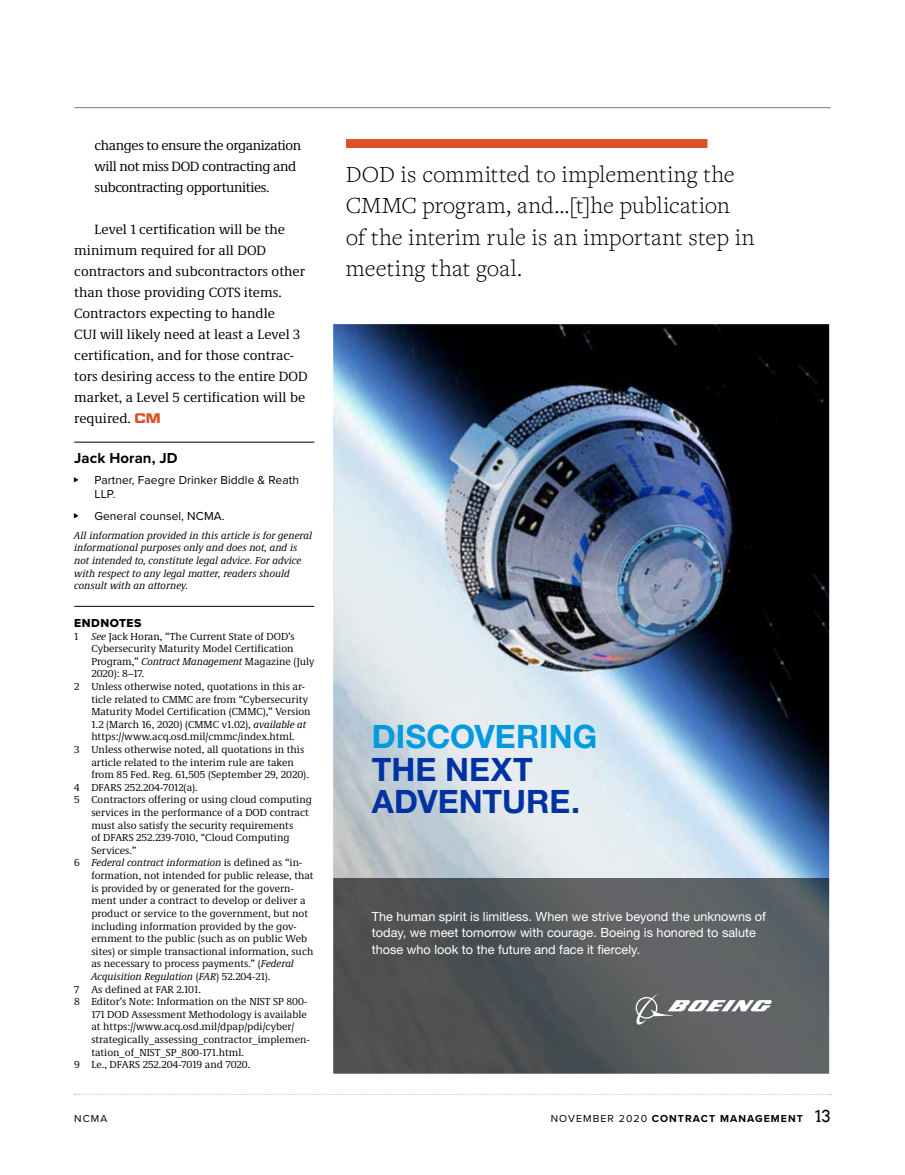
<style>
.page{position:relative;width:905px;height:1175px;background:#fff}
.page>*{position:absolute;margin:0;border:0;box-sizing:border-box;transform-origin:0 0}
.t1{font:700 32.25px/32.2px "Helvetica Neue LT Std";color:#0033a1}
.t2{font:700 32.25px "Helvetica Neue LT Std";color:#009ade}
.t3{font:300 24px/31.5px "Freight Text Pro";letter-spacing:.01em;color:#000}
.t4{font:700 15px "Proxima Nova";letter-spacing:.005em;color:#000}
.t5{font:13.8px/21px "Demos Next Pro";color:#000}
.t6{font:13.8px/21px "Demos Next Pro";letter-spacing:-.03em;color:#000}
.t7{font:12.75px/17px "Helvetica Neue LT Std";color:#fff}
.t8{font:12px/14.4px "Proxima Nova";letter-spacing:.005em;color:#000}
.t9{font:12px "Proxima Nova Extrabld";letter-spacing:.035em;color:#000}
.t10{font:10.5px "Demos Next Pro";color:#000}
.t11{font:italic 10.5px/12.6px "Demos Next Pro";letter-spacing:.005em;color:#000}
.t12{font:700 10.5px "Proxima Nova";letter-spacing:.1em;color:#000}
.t13{font:10.5px "Proxima Nova";color:#000}
.s1{font-family:"Geom Graphic";font-weight:700;color:#db5225}
.s2{font-style:italic}
.s3{font-style:normal}
.s4{font-weight:400}
.s5{font-family:"Arvo";font-weight:400;font-size:16.5px}
</style>
<div class="page">
<svg style="left:75px;top:1094px;width:756px;height:1px"></svg>
<hr style="left:74px;top:107px;width:756px;height:1px;background:#77787b">
<hr style="left:74px;top:606px;width:240px;height:1px;background:#000">
<hr style="left:74px;top:442px;width:240px;height:1px;background:#000">
<div style="left:346px;top:139px;width:361px;height:9px;background:#db5225"></div>
<img style="left:335px;top:325px;width:492px;height:553px">
<svg style="left:335px;top:878px;width:492px;height:194px;background:#55585a"></svg>
<svg style="left:635px;top:993px;width:136px;height:32px"></svg>
<h3 class="t6" style="left:94px;top:134px;width:208px">changes to ensure the organization will not miss DOD contracting and subcontracting opportunities.</h3>
<p class="t5" style="left:74px;top:218px;width:235px;text-indent:20px">Level 1 certification will be the minimum required for all DOD contractors and subcontractors other than those providing COTS items.<br>Contractors expecting to handle<br>CUI will likely need at least a Level 3 certification, and for those contrac&shy;tors desiring access to the entire DOD market, a Level 5 certification will be required. <span class="s1">CM</span></p>
<h3 class="t4" style="left:74px;top:446px;width:105px">Jack Horan, JD</h3>
<p class="t8" style="left:94px;top:472px;width:206px">Partner, Faegre Drinker Biddle &amp; Reath<br>LLP.</p>
<p class="t8" style="left:94px;top:508px;width:131px">General counsel, NCMA.</p>
<p class="t11" style="left:74px;top:528px;width:239px">All information provided in this article is for general informational purposes only and does not, and is not intended to, constitute legal advice. For advice with respect to any legal matter, readers should consult with an attorney.</p>
<p class="t9" style="left:74px;top:614px;width:68px">ENDNOTES</p>
<p class="t10" style="left:74px;top:629px;width:222px">1 <span class="s2">See</span> Jack Horan, “The Current State of DOD’s</p>
<p class="t10" style="left:91px;top:641px;width:204px">Cybersecurity Maturity Model Certification</p>
<p class="t10" style="left:91px;top:654px;width:224px">Program,” <span class="s2">Contract Management</span> Magazine (July</p>
<p class="t10" style="left:91px;top:667px;width:54px">2020): 8–17.</p>
<p class="t10" style="left:74px;top:679px;width:232px">2 Unless otherwise noted, quotations in this ar-</p>
<p class="t10" style="left:91px;top:692px;width:218px">ticle related to CMMC are from “Cybersecurity</p>
<p class="t10" style="left:91px;top:704px;width:221px">Maturity Model Certification (CMMC),” Version</p>
<p class="t10" style="left:91px;top:717px;width:216px">1.2 (March 16, 2020) (CMMC v1.02), <span class="s2">available at</span></p>
<p class="t10" style="left:91px;top:730px;width:205px">https://www.acq.osd.mil/cmmc/index.html.</p>
<p class="t10" style="left:74px;top:742px;width:231px">3 Unless otherwise noted, all quotations in this</p>
<p class="t10" style="left:91px;top:755px;width:204px">article related to the interim rule are taken</p>
<p class="t10" style="left:91px;top:767px;width:219px">from 85 Fed. Reg. 61,505 (September 29, 2020).</p>
<p class="t10" style="left:74px;top:780px;width:125px">4 DFARS 252.204-7012(a).</p>
<p class="t10" style="left:74px;top:793px;width:239px">5 Contractors offering or using cloud computing</p>
<p class="t10" style="left:91px;top:805px;width:219px">services in the performance of a DOD contract</p>
<p class="t10" style="left:91px;top:818px;width:203px">must also satisfy the security requirements</p>
<p class="t10" style="left:91px;top:830px;width:200px">of DFARS 252.239-7010, “Cloud Computing</p>
<p class="t10" style="left:91px;top:843px;width:46px">Services.”</p>
<p class="t11" style="left:74px;top:856px;width:229px"><span class="s3">6</span> Federal contract information <span class="s3">is defined as “in-</span></p>
<p class="t10" style="left:91px;top:868px;width:224px">formation, not intended for public release, that</p>
<p class="t10" style="left:91px;top:881px;width:204px">is provided by or generated for the govern-</p>
<p class="t10" style="left:91px;top:893px;width:216px">ment under a contract to develop or deliver a</p>
<p class="t10" style="left:91px;top:906px;width:218px">product or service to the government, but not</p>
<p class="t10" style="left:91px;top:919px;width:207px">including information provided by the gov-</p>
<p class="t10" style="left:91px;top:931px;width:217px">ernment to the public (such as on public Web</p>
<p class="t10" style="left:91px;top:944px;width:224px">sites) or simple transactional information, such</p>
<p class="t10" style="left:91px;top:956px;width:204px">as necessary to process payments.” (<span class="s2">Federal</span></p>
<p class="t11" style="left:91px;top:969px;width:180px">Acquisition Regulation <span class="s3">(</span>FAR<span class="s3">) 52.204-21).</span></p>
<p class="t10" style="left:74px;top:982px;width:128px">7 As defined at FAR 2.101.</p>
<p class="t10" style="left:74px;top:994px;width:234px">8 Editor’s Note: Information on the NIST SP 800-</p>
<p class="t10" style="left:91px;top:1007px;width:217px">171 DOD Assessment Methodology is available</p>
<p class="t10" style="left:91px;top:1019px;width:204px">at https://www.acq.osd.mil/dpap/pdi/cyber/</p>
<p class="t10" style="left:91px;top:1032px;width:220px">strategically_assessing_contractor_implemen-</p>
<p class="t10" style="left:91px;top:1045px;width:154px">tation_of_NIST_SP_800-171.html.</p>
<p class="t10" style="left:74px;top:1057px;width:178px">9 I.e., DFARS 252.204-7019 and 7020.</p>
<h2 class="t3" style="left:346px;top:157px;width:410px">DOD is committed to implementing the CMMC program, and...[t]he publication of the interim rule is an important step in meeting that goal.</h2>
<h1 class="t2" style="left:372px;top:717px;width:227px">DISCOVERING</h1>
<h1 class="t1" style="left:372px;top:752px;width:210px">THE NEXT<br>ADVENTURE.</h1>
<p class="t7" style="left:372px;top:907px;width:395px">The human spirit is limitless. When we strive beyond the unknowns of today, we meet tomorrow with courage. Boeing is honored to salute those who look to the future and face it fiercely.</p>
<p class="t13" style="left:74px;top:1110px;width:35px">NCMA</p>
<p class="t12" style="left:551px;top:1110px;width:281px"><span class="s4">NOVEMBER 2020</span> CONTRACT MANAGEMENT <span class="s5">13</span></p>
</div>
